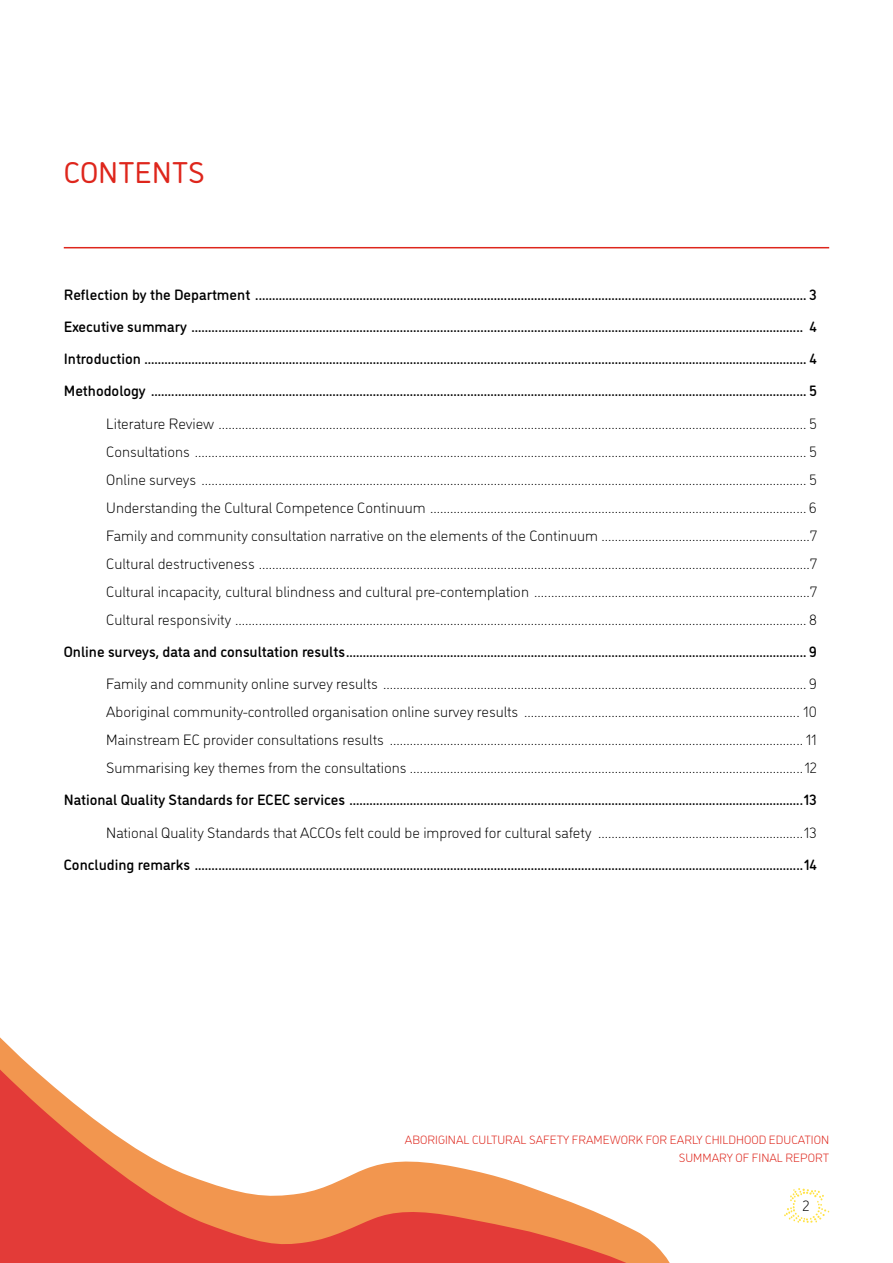
<style>
.page{position:relative;width:893px;height:1263px;background:#fff}
.page>*{position:absolute;margin:0;border:0;box-sizing:border-box;transform-origin:0 0}
.t1{font:30px "DI Nosaur";color:#de261c}
.t2{font:300 15px/28px "DI Nosaur";color:#000;text-align:justify}
.t3{font:500 15px/32.2px "DI Nosaur";color:#000;text-align:justify}
.t4{font:300 12px/17.5px "DI Nosaur";color:#de261c;text-align:right}
</style>
<div class="page">
<hr style="left:64px;top:247px;width:765px;height:1px;background:#de261c">
<svg style="left:0;top:1037px;width:670px;height:226px"></svg>
<svg style="left:784px;top:1188px;width:45px;height:35px"></svg>
<h1 class="t1" style="left:64px;top:151px;width:143px">CONTENTS</h1>
<p class="t3" style="left:64px;top:277px;width:755px">Reflection by the Department .................................................................................................................................................................... 3<br>Executive summary ...................................................................................................................................................................................... 4<br>Introduction ..................................................................................................................................................................................................... 4<br>Methodology ................................................................................................................................................................................................... 5</p>
<p class="t2" style="left:106px;top:408px;width:712px">Literature Review ............................................................................................................................................................................... 5<br>Consultations ...................................................................................................................................................................................... 5<br>Online surveys .................................................................................................................................................................................... 5<br>Understanding the Cultural Competence Continuum ................................................................................................................ 6<br>Family and community consultation narrative on the elements of the Continuum ..............................................................7<br>Cultural destructiveness ....................................................................................................................................................................7<br>Cultural incapacity, cultural blindness and cultural pre-contemplation ..................................................................................7<br>Cultural responsivity .......................................................................................................................................................................... 8</p>
<p class="t3" style="left:64px;top:634px;width:755px">Online surveys, data and consultation results......................................................................................................................................... 9</p>
<p class="t2" style="left:106px;top:669px;width:712px">Family and community online survey results .............................................................................................................................. 9<br>Aboriginal community-controlled organisation online survey results .................................................................................. 10<br>Mainstream EC provider consultations results ........................................................................................................................... 11<br>Summarising key themes from the consultations .....................................................................................................................12</p>
<p class="t3" style="left:64px;top:783px;width:754px">National Quality Standards for ECEC services .......................................................................................................................................13</p>
<p class="t2" style="left:106px;top:817px;width:712px">National Quality Standards that ACCOs felt could be improved for cultural safety .............................................................13</p>
<p class="t3" style="left:64px;top:848px;width:755px">Concluding remarks .....................................................................................................................................................................................14</p>
<p class="t4" style="left:405px;top:1130px;width:426px">ABORIGINAL CULTURAL SAFETY FRAMEWORK FOR EARLY CHILDHOOD EDUCATION<br>SUMMARY OF FINAL REPORT</p>
<p class="t2" style="left:803px;top:1190px;width:8px">2</p>
</div>
